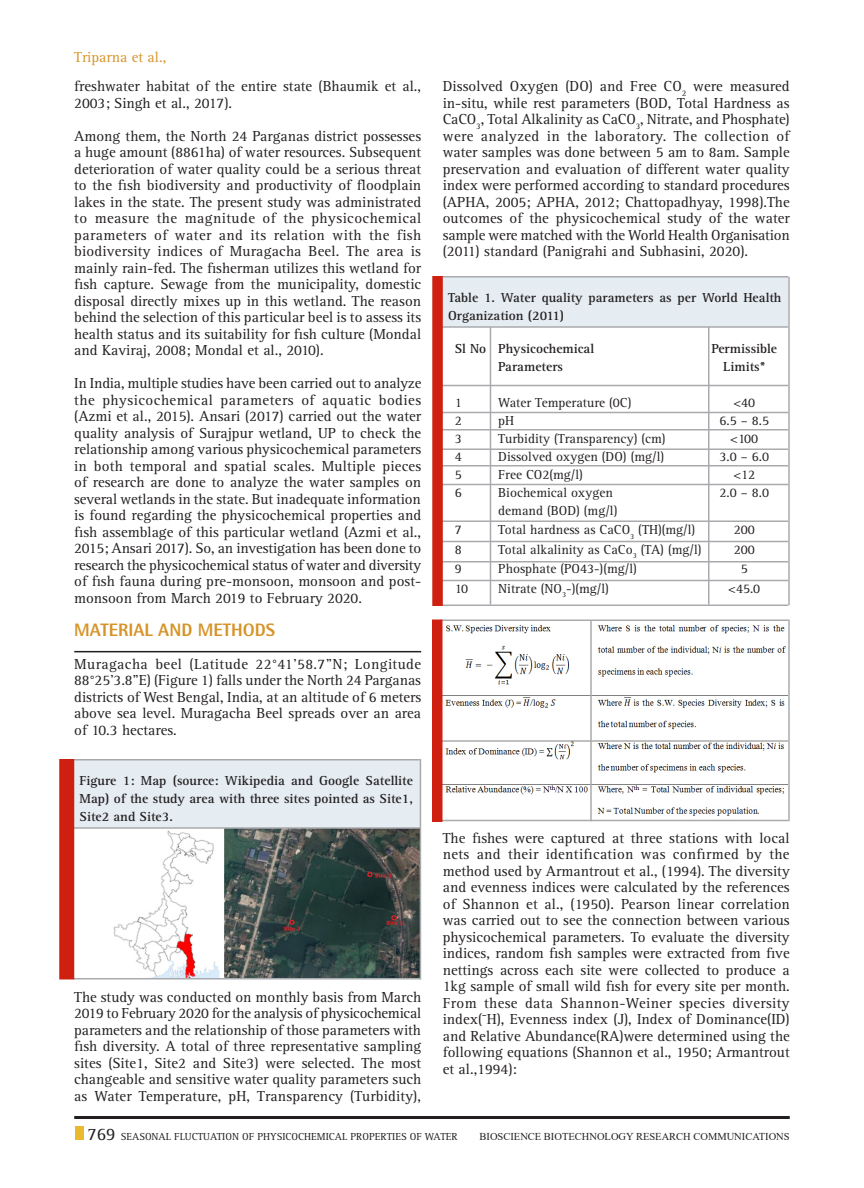
<style>
.page{position:relative;width:864px;height:1188px;background:#fff}
.page>*{position:absolute;margin:0;border:0;box-sizing:border-box;transform-origin:0 0}
.Body_text{font:800 18px "Rotis Semi Sans Std";color:#d69429}
.Body_text-2{font:15px/16.5px "Rotis Serif Std";color:#231f20;text-align:justify}
.Body_text-3{font:15px "Rotis Serif Std";color:#d69429}
.Body_text-4{font:13.5px "Rotis Serif Std";color:#231f20}
.Body_text-5{font:700 13.5px/18px "Rotis Serif Std";color:#231f20;text-align:justify}
.t1{font:10.5px "Rotis Serif Std";color:#231f20}
.t2{font:10.5px "Times New Roman";color:#231f20}
.s1{font-size:18px}
</style>
<div class="page">
<div style="left:75px;top:1126px;width:9px;height:14px;background:#eaba2e"></div>
<hr style="left:74px;top:1116px;width:716px;height:3px;background:#231f20">
<hr style="left:74px;top:651px;width:347px;height:1px;background:#231f20">
<img style="left:74px;top:829px;width:346px;height:149px">
<div style="left:73px;top:760px;width:347px;height:68px;background:#e5ecf2"></div>
<hr style="left:73px;top:759px;width:347px;height:2px;background:#a8aaad">
<hr style="left:73px;top:827px;width:347px;height:2px;background:#a8aaad">
<hr style="left:73px;top:978px;width:347px;height:2px;background:#a8aaad">
<hr style="left:420px;top:759px;width:1px;height:221px;background:#a8aaad">
<div style="left:59px;top:759px;width:15px;height:221px;background:#ce1f10"></div>
<div style="left:441px;top:276px;width:347px;height:50px;background:#e5ecf2"></div>
<hr style="left:441px;top:385px;width:347px;height:1px;background:#a8aaad">
<hr style="left:441px;top:326px;width:347px;height:2px;background:#a8aaad">
<hr style="left:441px;top:276px;width:347px;height:2px;background:#a8aaad">
<hr style="left:441px;top:412px;width:347px;height:1px;background:#a8aaad">
<hr style="left:441px;top:429px;width:347px;height:1px;background:#a8aaad">
<hr style="left:441px;top:448px;width:347px;height:2px;background:#a8aaad">
<hr style="left:441px;top:465px;width:347px;height:1px;background:#a8aaad">
<hr style="left:441px;top:484px;width:347px;height:1px;background:#a8aaad">
<hr style="left:441px;top:520px;width:347px;height:2px;background:#a8aaad">
<hr style="left:441px;top:541px;width:347px;height:1px;background:#a8aaad">
<hr style="left:441px;top:561px;width:347px;height:1px;background:#a8aaad">
<hr style="left:441px;top:580px;width:347px;height:1px;background:#a8aaad">
<hr style="left:441px;top:604px;width:347px;height:2px;background:#a8aaad">
<hr style="left:490px;top:327px;width:1px;height:277px;background:#a8aaad">
<hr style="left:708px;top:327px;width:2px;height:277px;background:#a8aaad">
<hr style="left:788px;top:277px;width:2px;height:328px;background:#a8aaad">
<div style="left:432px;top:276px;width:11px;height:330px;background:#ce1f10"></div>
<img style="left:442px;top:625px;width:346px;height:195px">
<hr style="left:441px;top:620px;width:347px;height:1px;background:#a8aaad">
<hr style="left:441px;top:820px;width:347px;height:1px;background:#a8aaad">
<hr style="left:590px;top:620px;width:2px;height:201px;background:#a8aaad">
<hr style="left:788px;top:620px;width:2px;height:201px;background:#a8aaad">
<div style="left:432px;top:619px;width:10px;height:203px;background:#ce1f10"></div>
<p class="Body_text-3" style="left:74px;top:49px;width:94px">Triparna et al.,</p>
<p class="Body_text-2" style="left:74px;top:79px;width:348px">freshwater habitat of the entire state (Bhaumik et al.,<br>2003; Singh et al., 2017).</p>
<p class="Body_text-2" style="left:74px;top:128px;width:349px">Among them, the North 24 Parganas district possesses a huge amount (8861ha) of water resources. Subsequent deterioration of water quality could be a serious threat to the fish biodiversity and productivity of floodplain lakes in the state. The present study was administrated to measure the magnitude of the physicochemical parameters of water and its relation with the fish biodiversity indices of Muragacha Beel. The area is mainly rain-fed. The fisherman utilizes this wetland for fish capture. Sewage from the municipality, domestic disposal directly mixes up in this wetland. The reason behind the selection of this particular beel is to assess its health status and its suitability for fish culture (Mondal and Kaviraj, 2008; Mondal et al., 2010).</p>
<p class="Body_text-2" style="left:74px;top:376px;width:349px">In India, multiple studies have been carried out to analyze the physicochemical parameters of aquatic bodies (Azmi et al., 2015). Ansari (2017) carried out the water quality analysis of Surajpur wetland, UP to check the relationship among various physicochemical parameters in both temporal and spatial scales. Multiple pieces of research are done to analyze the water samples on several wetlands in the state. But inadequate information is found regarding the physicochemical properties and fish assemblage of this particular wetland (Azmi et al., 2015; Ansari 2017). So, an investigation has been done to research the physicochemical status of water and diversity of fish fauna during pre-monsoon, monsoon and post&shy;monsoon from March 2019 to February 2020.</p>
<p class="Body_text" style="left:74px;top:618px;width:202px">MATERIAL AND METHODS</p>
<p class="Body_text-2" style="left:74px;top:656px;width:348px">Muragacha beel (Latitude 22°41'58.7"N; Longitude 88°25'3.8"E) (Figure 1) falls under the North 24 Parganas districts of West Bengal, India, at an altitude of 6 meters above sea level. Muragacha Beel spreads over an area of 10.3 hectares.</p>
<p class="Body_text-5" style="left:80px;top:772px;width:335px">Figure 1: Map (source: Wikipedia and Google Satellite Map) of the study area with three sites pointed as Site1, Site2 and Site3.</p>
<p class="Body_text-2" style="left:74px;top:989px;width:348px">The study was conducted on monthly basis from March 2019 to February 2020 for the analysis of physicochemical parameters and the relationship of those parameters with fish diversity. A total of three representative sampling sites (Site1, Site2 and Site3) were selected. The most changeable and sensitive water quality parameters such as Water Temperature, pH, Transparency (Turbidity),</p>
<p class="Body_text-2" style="left:443px;top:79px;width:349px">Dissolved Oxygen (DO) and Free CO <sub>2</sub> were measured in-situ, while rest parameters (BOD, Total Hardness as CaCO <sub>3</sub>, Total Alkalinity as CaCO <sub>3</sub>, Nitrate, and Phosphate) were analyzed in the laboratory. The collection of water samples was done between 5 am to 8am. Sample preservation and evaluation of different water quality index were performed according to standard procedures (APHA, 2005; APHA, 2012; Chattopadhyay, 1998).The outcomes of the physicochemical study of the water sample were matched with the World Health Organisation (2011) standard (Panigrahi and Subhasini, 2020).</p>
<p class="Body_text-5" style="left:448px;top:288px;width:335px">Table 1. Water quality parameters as per World Health<br>Organization (2011)</p>
<p class="Body_text-5" style="left:455px;top:340px;width:141px">Sl No Physicochemical</p>
<p class="Body_text-5" style="left:711px;top:340px;width:67px">Permissible</p>
<p class="Body_text-5" style="left:498px;top:358px;width:66px">Parameters</p>
<p class="Body_text-5" style="left:723px;top:358px;width:44px">Limits*</p>
<p class="Body_text-4" style="left:455px;top:395px;width:9px">1</p>
<p class="Body_text-4" style="left:498px;top:395px;width:135px">Water Temperature (0C)</p>
<p class="Body_text-4" style="left:733px;top:395px;width:23px">&lt;40</p>
<p class="Body_text-4" style="left:455px;top:413px;width:9px">2</p>
<p class="Body_text-4" style="left:498px;top:413px;width:18px">pH</p>
<p class="Body_text-4" style="left:720px;top:413px;width:51px">6.5 – 8.5</p>
<p class="Body_text-4" style="left:455px;top:431px;width:9px">3</p>
<p class="Body_text-4" style="left:498px;top:431px;width:169px">Turbidity (Transparency) (cm)</p>
<p class="Body_text-4" style="left:730px;top:431px;width:30px">&lt;100</p>
<p class="Body_text-4" style="left:455px;top:449px;width:9px">4</p>
<p class="Body_text-4" style="left:498px;top:449px;width:167px">Dissolved oxygen (DO) (mg/l)</p>
<p class="Body_text-4" style="left:720px;top:449px;width:51px">3.0 – 6.0</p>
<p class="Body_text-4" style="left:455px;top:467px;width:9px">5</p>
<p class="Body_text-4" style="left:498px;top:467px;width:86px">Free CO2(mg/l)</p>
<p class="Body_text-4" style="left:733px;top:467px;width:23px">&lt;12</p>
<p class="Body_text-4" style="left:455px;top:485px;width:9px">6</p>
<p class="Body_text-4" style="left:498px;top:485px;width:116px">Biochemical oxygen</p>
<p class="Body_text-4" style="left:720px;top:485px;width:51px">2.0 – 8.0</p>
<p class="Body_text-4" style="left:498px;top:503px;width:121px">demand (BOD) (mg/l)</p>
<p class="Body_text-4" style="left:455px;top:522px;width:9px">7</p>
<p class="Body_text-4" style="left:498px;top:522px;width:199px">Total hardness as CaCO <sub>3</sub> (TH)(mg/l)</p>
<p class="Body_text-4" style="left:734px;top:522px;width:23px">200</p>
<p class="Body_text-4" style="left:455px;top:542px;width:9px">8</p>
<p class="Body_text-4" style="left:498px;top:542px;width:205px">Total alkalinity as CaCo<sub>3</sub> (TA) (mg/l)</p>
<p class="Body_text-4" style="left:734px;top:542px;width:23px">200</p>
<p class="Body_text-4" style="left:455px;top:561px;width:9px">9</p>
<p class="Body_text-4" style="left:498px;top:561px;width:140px">Phosphate (PO43-)(mg/l)</p>
<p class="Body_text-4" style="left:741px;top:561px;width:9px">5</p>
<p class="Body_text-4" style="left:455px;top:581px;width:15px">10</p>
<p class="Body_text-4" style="left:498px;top:581px;width:112px">Nitrate (NO <sub>3</sub>-)(mg/l)</p>
<p class="Body_text-4" style="left:728px;top:581px;width:34px">&lt;45.0</p>
<p class="Body_text-2" style="left:443px;top:830px;width:349px">The fishes were captured at three stations with local nets and their identification was confirmed by the method used by Armantrout et al., (1994). The diversity and evenness indices were calculated by the references of Shannon et al., (1950). Pearson linear correlation was carried out to see the connection between various physicochemical parameters. To evaluate the diversity indices, random fish samples were extracted from five nettings across each site were collected to produce a 1kg sample of small wild fish for every site per month.<br>From these data Shannon-Weiner species diversity index(¯H), Evenness index (J), Index of Dominance(ID) and Relative Abundance(RA)were determined using the following equations (Shannon et al., 1950; Armantrout et al.,1994):</p>
<p class="t1" style="left:88px;top:1131px;width:237px"><span class="s1">769</span> Seasonal Fluctuation of Physic ochemica</p>
<p class="t1" style="left:342px;top:1131px;width:115px">l Properties of Water</p>
<p class="t2" style="left:480px;top:1129px;width:312px">BIOSCIENCE BIOTECHNOLOGY RESEARCH COMMUNICATIONS</p>
</div>
